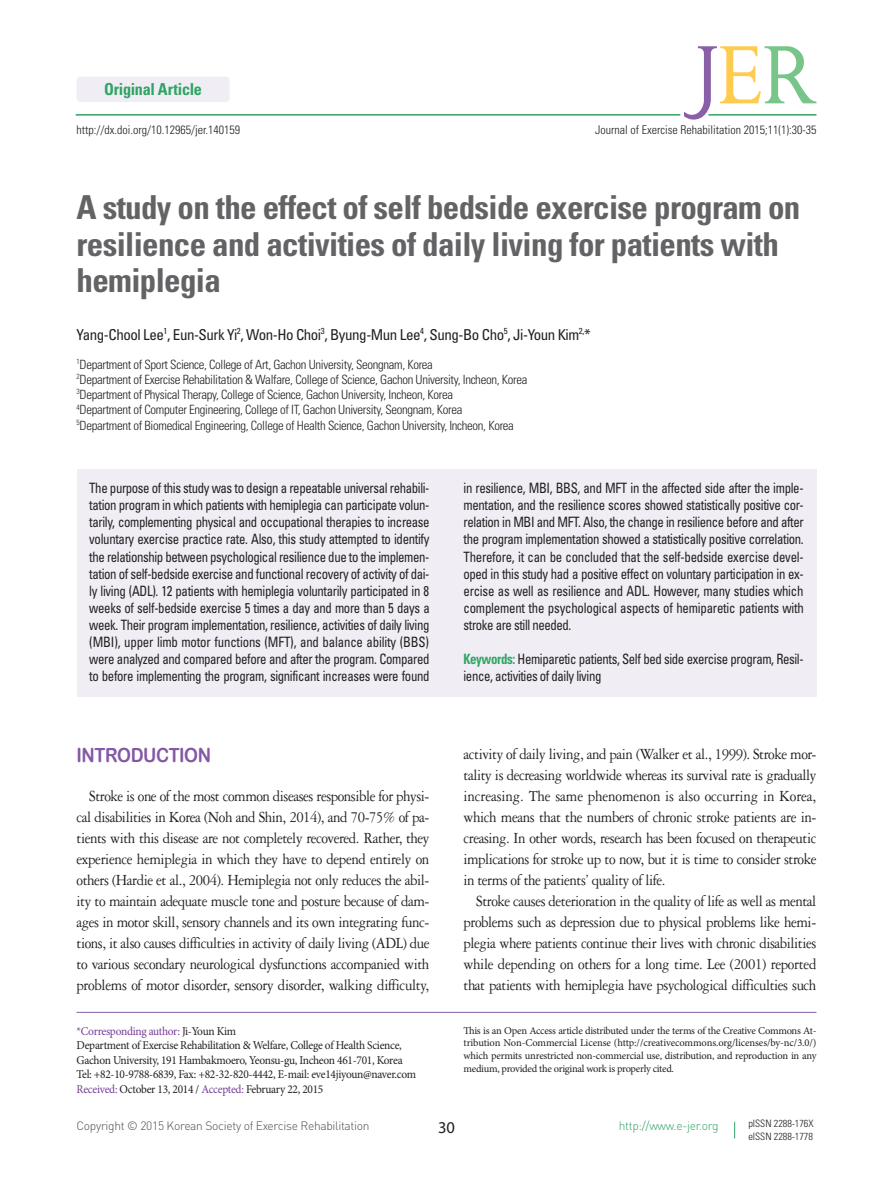
<style>
.page{position:relative;width:893px;height:1191px;background:#fff}
.page>*{position:absolute;margin:0;border:0;box-sizing:border-box;transform-origin:0 0}
.제목{font:700 condensed 33px/36.8px "Univers LT Std";letter-spacing:-.02em;color:#636366}
.본문_대제목{font:19.5px "Arial Rounded MT Bold";letter-spacing:-.025em;color:#8458a4;scale:.9 1}
.본문_영문{font:16.5px/21px "Garamond 3 LT Std";letter-spacing:-.03em;color:#231f20;text-align:justify;scale:.9 1}
.t1{font:700 condensed 16.5px "Univers LT Std";letter-spacing:-.02em;color:#30a463}
.t2{font:16.5px "Myriad Pro";color:#231f20}
.저자{font:condensed 15px "Univers LT Std";letter-spacing:-.03em;color:#231f20}
.t3{font:condensed 14.25px/17.1px "Univers LT Std";letter-spacing:-.03em;color:#231f20;text-align:justify;scale:.9 1}
.저자소속{font:300 condensed 12.75px "Univers LT Std";letter-spacing:-.025em;color:#231f20}
.교신저자{font:12px/14.4px "Minion Pro";letter-spacing:-.025em;color:#231f20;scale:.95 1}
.doi_단락{font:300 condensed 12px "Univers LT Std";color:#231f20}
.t4{font:300 12px "DIN Pro";letter-spacing:-.025em;color:#4b4c4d}
.교신저자-2{font:12px "Minion Pro";letter-spacing:-.03em;color:#753e98;scale:.95 1}
.t5{font:300 12px "DIN Pro";letter-spacing:-.025em;color:#30a463}
.t6{font:10.5px/12.6px "Minion Pro";letter-spacing:-.03em;color:#231f20;text-align:justify}
.t7{font:300 condensed 10.2px "Univers LT Std";color:#231f20}
.s1{font-weight:700;color:#30a463}
.s2{color:#231f20}
.s3{color:#753e98}
</style>
<div class="page">
<hr style="left:77px;top:1012px;width:739px;height:1px;background:#895fa8">
<svg style="left:734px;top:1121px;width:1px;height:17px"></svg>
<div style="left:77px;top:468px;width:739px;height:228px;background:#f0edf5"></div>
<div style="left:77px;top:77px;width:153px;height:25px;background:#f0edf5;border-radius:4px"></div>
<hr style="left:76px;top:114px;width:604px;height:2px;background:#30a463">
<svg style="left:684px;top:46px;width:132px;height:74px"></svg>
<p class="t1" style="left:104px;top:79px;width:99px">Original Article</p>
<p class="doi_단락" style="left:77px;top:123px;width:165px">http://dx.doi.org/10.12965/jer.140159</p>
<p class="doi_단락" style="left:595px;top:123px;width:223px">Journal of Exercise Rehabilitation 2015;11(1):30-35</p>
<p class="제목" style="left:77px;top:188px;width:725px">A study on the effect of self bedside exercise program on resilience and activities of daily living for patients with hemiplegia</p>
<p class="저자" style="left:77px;top:325px;width:516px">Yang-Chool Lee<sup>1</sup>, Eun-Surk Yi<sup>2</sup>, Won-Ho Choi<sup>3</sup>, Byung-Mun Lee<sup>4</sup>, Sung-Bo Cho<sup>5</sup>, Ji-Youn Kim<sup>2,</sup>*</p>
<p class="저자소속" style="left:77px;top:356px;width:358px"><sup>1</sup>Department of Sport Science, College of Art, Gachon University, Seongnam, Korea</p>
<p class="저자소속" style="left:77px;top:372px;width:452px"><sup>2</sup>Department of Exercise Rehabilitation &amp; Walfare, College of Science, Gachon University, Incheon, Korea</p>
<p class="저자소속" style="left:77px;top:387px;width:378px"><sup>3</sup>Department of Physical Therapy, College of Science, Gachon University, Incheon, Korea</p>
<p class="저자소속" style="left:77px;top:402px;width:387px"><sup>4</sup>Department of Computer Engineering, College of IT, Gachon University, Seongnam, Korea</p>
<p class="저자소속" style="left:77px;top:417px;width:439px"><sup>5</sup>Department of Biomedical Engineering, College of Health Science, Gachon University, Incheon, Korea</p>
<p class="t3" style="left:89px;top:479px;width:380px">The purpose of this study was to design a repeatable universal rehabili&shy;tation program in which patients with hemiplegia can participate volun&shy;tarily, complementing physical and occupational therapies to increase voluntary exercise practice rate. Also, this study attempted to identify the relationship between psychological resilience due to the implemen&shy;tation of self-bedside exercise and functional recovery of activity of dai&shy;ly living (ADL). 12 patients with hemiplegia voluntarily participated in 8 weeks of self-bedside exercise 5 times a day and more than 5 days a week. Their program implementation, resilience, activities of daily living (MBI), upper limb motor functions (MFT), and balance ability (BBS) were analyzed and compared before and after the program. Compared to before implementing the program, significant increases were found</p>
<p class="t3" style="left:463px;top:479px;width:380px">in resilience, MBI, BBS, and MFT in the affected side after the imple&shy;mentation, and the resilience scores showed statistically positive cor&shy;relation in MBI and MFT. Also, the change in resilience before and after the program implementation showed a statistically positive correlation.<br>Therefore, it can be concluded that the self-bedside exercise devel&shy;oped in this study had a positive effect on voluntary participation in ex&shy;ercise as well as resilience and ADL. However, many studies which complement the psychological aspects of hemiparetic patients with stroke are still needed.</p>
<p class="t3" style="left:463px;top:650px;width:379px"><span class="s1">Keywords:</span> Hemiparetic patients, Self bed side exercise program, Resil&shy;ience, activities of daily living</p>
<p class="본문_대제목" style="left:77px;top:743px;width:151px">INTRODUCTION</p>
<p class="본문_영문" style="left:77px;top:785px;width:394px;text-indent:13px">Stroke is one of the most common diseases responsible for physi&shy;cal disabilities in Korea (Noh and Shin, 2014), and 70-75% of pa&shy;tients with this disease are not completely recovered. Rather, they experience hemiplegia in which they have to depend entirely on others (Hardie et al., 2004). Hemiplegia not only reduces the abil&shy;ity to maintain adequate muscle tone and posture because of dam&shy;ages in motor skill, sensory channels and its own integrating func&shy;tions, it also causes difficulties in activity of daily living (ADL) due to various secondary neurological dysfunctions accompanied with problems of motor disorder, sensory disorder, walking difficulty,</p>
<p class="교신저자-2" style="left:77px;top:1023px;width:170px">*Corresponding author: <span class="s2">Ji-Youn Kim</span></p>
<p class="교신저자" style="left:77px;top:1038px;width:345px">Department of Exercise Rehabilitation &amp; Welfare, College of Health Science,<br>Gachon University, 191 Hambakmoero, Yeonsu-gu, Incheon 461-701, Korea</p>
<p class="교신저자" style="left:77px;top:1067px;width:359px">Tel: +82-10-9788-6839, Fax: +82-32-820-4442, E-mail: eve14jiyoun@naver.com</p>
<p class="교신저자" style="left:77px;top:1081px;width:261px"><span class="s3">Received:</span> October 13, 2014 / <span class="s3">Accepted:</span> February 22, 2015</p>
<p class="본문_영문" style="left:463px;top:743px;width:394px">activity of daily living, and pain (Walker et al., 1999). Stroke mor&shy;tality is decreasing worldwide whereas its survival rate is gradually increasing. The same phenomenon is also occurring in Korea, which means that the numbers of chronic stroke patients are in&shy;creasing. In other words, research has been focused on therapeutic implications for stroke up to now, but it is time to consider stroke in terms of the patients’ quality of life.</p>
<p class="본문_영문" style="left:463px;top:890px;width:394px;text-indent:13px">Stroke causes deterioration in the quality of life as well as mental problems such as depression due to physical problems like hemi&shy;plegia where patients continue their lives with chronic disabilities while depending on others for a long time. Lee (2001) reported that patients with hemiplegia have psychological difficulties such</p>
<p class="t6" style="left:463px;top:1024px;width:355px">This is an Open Access article distributed under the terms of the Creative Commons At&shy;tribution Non-Commercial License (http://creativecommons.org/licenses/by-nc/3.0/) which permits unrestricted non-commercial use, distribution, and reproduction in any medium, provided the original work is properly cited.</p>
<p class="t4" style="left:77px;top:1118px;width:295px">Copyright © 2015 Korean Society of Exercise Rehabilitation</p>
<p class="t5" style="left:619px;top:1118px;width:101px">http://www.e-jer.org</p>
<p class="t7" style="left:748px;top:1117px;width:67px">pISSN 2288-176X</p>
<p class="t7" style="left:748px;top:1129px;width:66px">eISSN 2288-1778</p>
<p class="t2" style="left:438px;top:1116px;width:18px">30</p>
</div>
